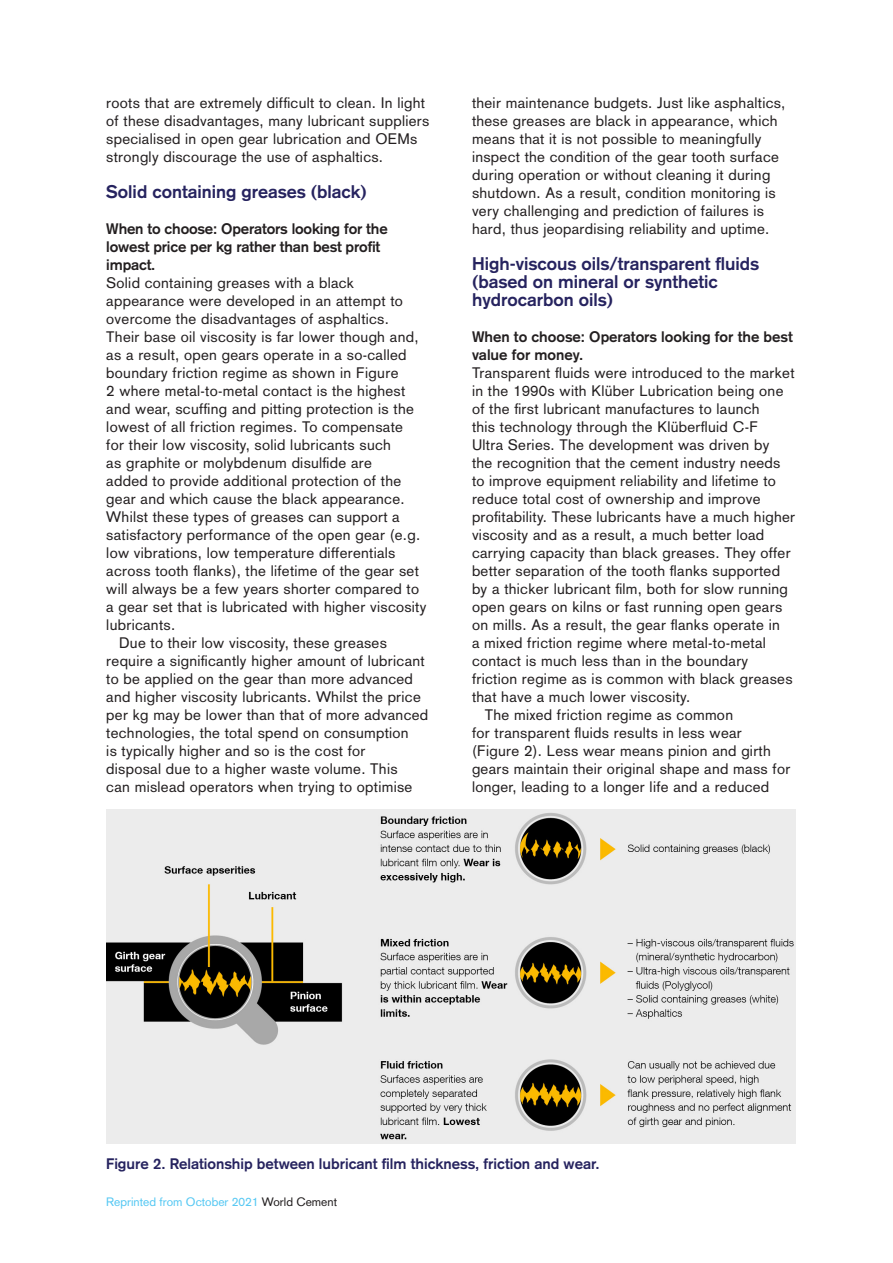
<style>
.page{position:relative;width:893px;height:1263px;background:#fff}
.page>*{position:absolute;margin:0;border:0;box-sizing:border-box;transform-origin:0 0}
.Subhead_1{font:700 18px/18px "Akzidenz Grotesk";color:#26235f}
.Text_1st_Para{font:15px/18px "Akzidenz Grotesk";letter-spacing:.02em;color:#231f20}
.Body_Text{font:15px/18px "Akzidenz Grotesk";letter-spacing:.02em;color:#231f20}
.Subhead_2{font:700 15px/18px "Akzidenz Grotesk";letter-spacing:-.01em;color:#231f20}
.Caption__No_Line{font:700 15px "Akzidenz Grotesk";color:#26235f}
.t1{font:12px "Akzidenz Grotesk";color:#56c8f3}
.s1{color:#231f20}
</style>
<div class="page">
<img style="left:106px;top:809px;width:689px;height:335px">
<p class="Text_1st_Para" style="left:106px;top:94px;width:325px">roots that are extremely difficult to clean. In light of these disadvantages, many lubricant suppliers specialised in open gear lubrication and OEMs strongly discourage the use of asphaltics.</p>
<p class="Subhead_1" style="left:106px;top:183px;width:262px">Solid containing greases (black)</p>
<p class="Subhead_2" style="left:106px;top:220px;width:283px">When to choose: Operators looking for the lowest price per kg rather than best profit impact.</p>
<p class="Text_1st_Para" style="left:106px;top:274px;width:322px">Solid containing greases with a black appearance were developed in an attempt to overcome the disadvantages of asphaltics.<br>Their base oil viscosity is far lower though and, as a result, open gears operate in a so-called boundary friction regime as shown in Figure<br>2 where metal-to-metal contact is the highest and wear, scuffing and pitting protection is the lowest of all friction regimes. To compensate<br>for their low viscosity, solid lubricants such<br>as graphite or molybdenum disulfide are<br>added to provide additional protection of the gear and which cause the black appearance.<br>Whilst these types of greases can support a satisfactory performance of the open gear (e.g. low vibrations, low temperature differentials across tooth flanks), the lifetime of the gear set will always be a few years shorter compared to a gear set that is lubricated with higher viscosity lubricants.</p>
<p class="Body_Text" style="left:106px;top:634px;width:323px;text-indent:13px">Due to their low viscosity, these greases require a significantly higher amount of lubricant to be applied on the gear than more advanced and higher viscosity lubricants. Whilst the price per kg may be lower than that of more advanced technologies, the total spend on consumption<br>is typically higher and so is the cost for<br>disposal due to a higher waste volume. This<br>can mislead operators when trying to optimise</p>
<p class="Body_Text" style="left:472px;top:94px;width:315px">their maintenance budgets. Just like asphaltics, these greases are black in appearance, which means that it is not possible to meaningfully inspect the condition of the gear tooth surface during operation or without cleaning it during shutdown. As a result, condition monitoring is very challenging and prediction of failures is hard, thus jeopardising reliability and uptime.</p>
<p class="Subhead_1" style="left:472px;top:255px;width:289px">High-viscous oils/transparent fluids (based on mineral or synthetic hydrocarbon oils)</p>
<p class="Subhead_2" style="left:472px;top:328px;width:322px">When to choose: Operators looking for the best value for money.</p>
<p class="Text_1st_Para" style="left:472px;top:364px;width:325px">Transparent fluids were introduced to the market in the 1990s with Klüber Lubrication being one of the first lubricant manufactures to launch<br>this technology through the Klüberfluid C-F<br>Ultra Series. The development was driven by<br>the recognition that the cement industry needs to improve equipment reliability and lifetime to reduce total cost of ownership and improve profitability. These lubricants have a much higher viscosity and as a result, a much better load carrying capacity than black greases. They offer better separation of the tooth flanks supported by a thicker lubricant film, both for slow running open gears on kilns or fast running open gears on mills. As a result, the gear flanks operate in<br>a mixed friction regime where metal-to-metal contact is much less than in the boundary friction regime as is common with black greases that have a much lower viscosity.</p>
<p class="Body_Text" style="left:472px;top:706px;width:320px;text-indent:13px">The mixed friction regime as common<br>for transparent fluids results in less wear (Figure 2). Less wear means pinion and girth gears maintain their original shape and mass for longer, leading to a longer life and a reduced</p>
<p class="Caption__No_Line" style="left:106px;top:1154px;width:495px">Figure 2. Relationship between lubricant film thickness, friction and wear.</p>
<p class="t1" style="left:106px;top:1194px;width:232px">Reprinted from October 2021 <span class="s1">World Cement</span></p>
</div>
